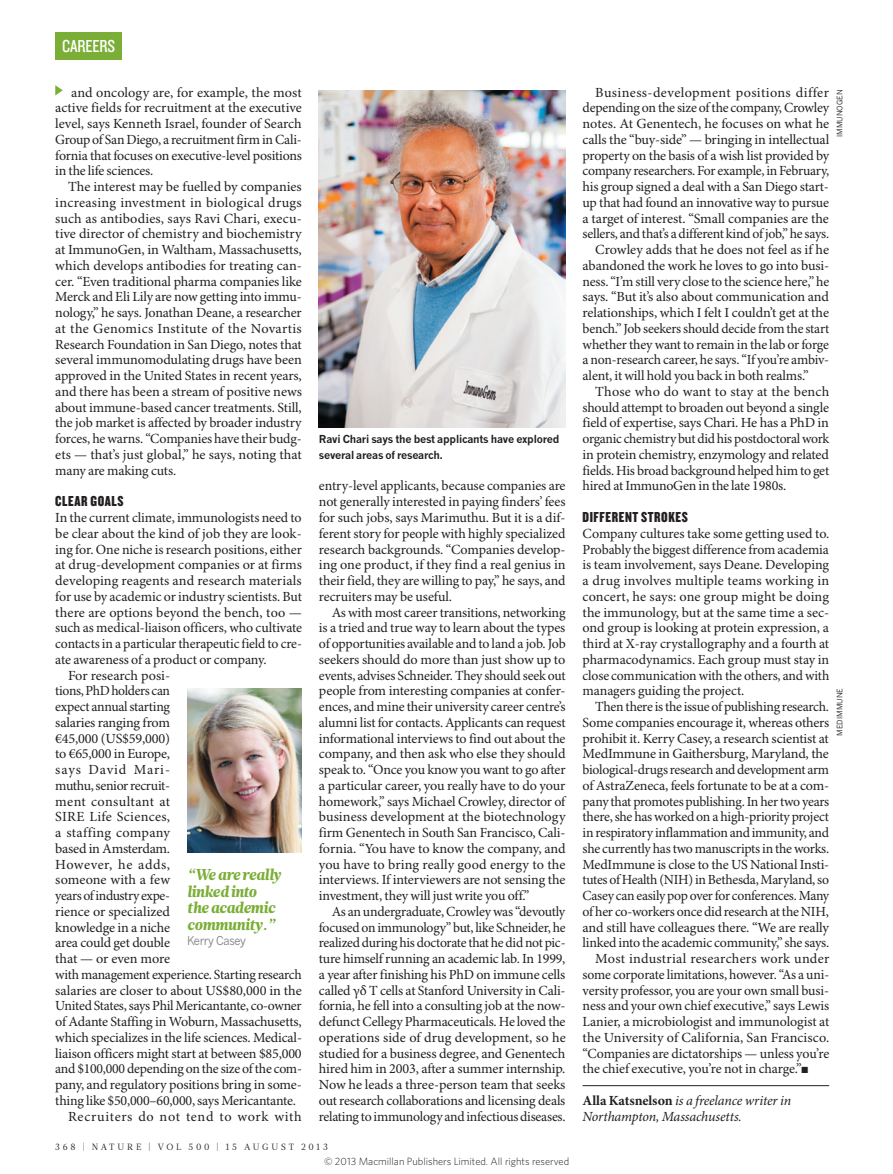
<style>
.page{position:relative;width:893px;height:1174px;background:#fff}
.page>*{position:absolute;margin:0;border:0;box-sizing:border-box;transform-origin:0 0}
.t1{font:18px "Knockout 29 Junior Ltweight";letter-spacing:-.005em;color:#fff}
.PULL_QUOTE{font:italic 900 15.75px/16.5px "Glosa Math";letter-spacing:-.015em;color:#7aae36;scale:.95 1}
.CROSSHEAD{font:15px "Knockout 69 Full Liteweight";letter-spacing:.04em;color:#231f20}
.BODY_INDENT{font:13.95px/15.8px "Minion Pro";letter-spacing:-.015em;color:#231f20;text-align:justify}
.BODY_1ST_PARA{font:13.95px/15.8px "Minion Pro";letter-spacing:-.01em;color:#231f20;text-align:justify}
.AUTHOR_DETAILS{font:italic 13.95px/15.8px "Minion Pro";letter-spacing:-.01em;color:#231f20}
.BODY_INDENT-2{font:13.95px "Minion Pro";letter-spacing:.045em;color:#231f20}
.PULL_QUOTE_ATTRIBUTI{font:12px "News Gothic MTOT";letter-spacing:-.03em;color:#808285;scale:.95 1}
.PIC_CAPTION{font:700 10.8px/15.8px "News Gothic MTOT";letter-spacing:-.02em;color:#231f20}
.t2{font:300 10.5px "Whitney";color:#231f20}
.t3{font:9px "Glosa Math";letter-spacing:.3em;color:#231f20}
.PIC_CREDIT{font:7.5px "News Gothic MTOT";color:#231f20}
.s1{font-weight:700;font-style:normal}
</style>
<div class="page">
<div style="left:55px;top:32px;width:67px;height:27px;background:#7aae36"></div>
<hr style="left:583px;top:1085px;width:246px;height:1px;background:#231f20">
<svg style="left:55px;top:85px;width:8px;height:10px"></svg>
<img style="left:319px;top:90px;width:247px;height:337px">
<img style="left:187px;top:688px;width:115px;height:165px">
<p class="t1" style="left:62px;top:34px;width:55px">CAREERS</p>
<p class="BODY_INDENT" style="left:55px;top:85px;width:248px;text-indent:16px">and oncology are, for example, the most active fields for recruitment at the executive level, says Kenneth Israel, founder of Search Group of San Diego, a recruitment firm in Cali&shy;fornia that focuses on executive-level positions in the life sciences.</p>
<p class="BODY_INDENT" style="left:55px;top:179px;width:248px;text-indent:13px">The interest may be fuelled by companies increasing investment in biological drugs such as antibodies, says Ravi Chari, execu&shy;tive director of chemistry and biochemistry at ImmunoGen, in Waltham, Massachusetts, which develops antibodies for treating can&shy;cer. “Even traditional pharma companies like Merck and Eli Lily are now getting into immu&shy;nology,” he says. Jonathan Deane, a researcher at the Genomics Institute of the Novartis Research Foundation in San Diego, notes that several immunomodulating drugs have been approved in the United States in recent years, and there has been a stream of positive news about immune-based cancer treatments. Still, the job market is affected by broader industry forces, he warns. “Companies have their budg&shy;ets — that’s just global,” he says, noting that many are making cuts.</p>
<p class="CROSSHEAD" style="left:55px;top:492px;width:70px">CLEAR GOALS</p>
<p class="BODY_1ST_PARA" style="left:55px;top:510px;width:248px">In the current climate, immunologists need to be clear about the kind of job they are look&shy;ing for. One niche is research positions, either at drug-development companies or at firms developing reagents and research materials for use by academic or industry scientists. But there are options beyond the bench, too — such as medical-liaison officers, who cultivate contacts in a particular therapeutic field to cre&shy;ate awareness of a product or company.</p>
<p class="BODY_INDENT" style="left:55px;top:668px;width:248px;text-align:left;text-indent:13px">For research posi-<br>tions, PhD holders can<br>expect annual starting<br>salaries ranging from<br>€45,000 (US$59,000)<br>to €65,000 in Europe,<br>says David Mari-<br>muthu, senior recruit-<br>ment consultant at<br>SIRE Life Sciences,<br>a staffing company<br>based in Amsterdam.<br>However, he adds,<br>someone with a few<br>years of industry expe-<br>rience or specialized<br>knowledge in a niche<br>area could get double<br>that — or even more<br>with management experience. Starting research salaries are closer to about US$80,000 in the<br>United States, says Phil Mericantante, co-owner of Adante Staffing in Woburn, Massachusetts, which specializes in the life sciences. Medical&shy;liaison officers might start at between $85,000 and $100,000 depending on the size of the com&shy;pany, and regulatory positions bring in some&shy;thing like $50,000–60,000, says Mericantante.</p>
<p class="BODY_INDENT-2" style="left:68px;top:1107px;width:235px">Recruiters do not tend to work with</p>
<p class="PULL_QUOTE" style="left:187px;top:867px;width:101px">“We are really linked into the academic community.”</p>
<p class="PULL_QUOTE_ATTRIBUTI" style="left:187px;top:933px;width:64px">Kerry Casey</p>
<p class="PIC_CAPTION" style="left:319px;top:431px;width:242px">Ravi Chari says the best applicants have explored several areas of research.</p>
<p class="BODY_INDENT" style="left:319px;top:479px;width:248px">entry-level applicants, because companies are not generally interested in paying finders’ fees for such jobs, says Marimuthu. But it is a dif&shy;ferent story for people with highly specialized research backgrounds. “Companies develop&shy;ing one product, if they find a real genius in their field, they are willing to pay,” he says, and recruiters may be useful.</p>
<p class="BODY_INDENT" style="left:319px;top:605px;width:248px;text-indent:13px">As with most career transitions, networking is a tried and true way to learn about the types of opportunities available and to land a job. Job seekers should do more than just show up to events, advises Schneider. They should seek out people from interesting companies at confer&shy;ences, and mine their university career centre’s alumni list for contacts. Applicants can request informational interviews to find out about the company, and then ask who else they should speak to. “Once you know you want to go after a particular career, you really have to do your homework,” says Michael Crowley, director of business development at the biotechnology firm Genentech in South San Francisco, Cali&shy;fornia. “You have to know the company, and you have to bring really good energy to the interviews. If interviewers are not sensing the investment, they will just write you off.”</p>
<p class="BODY_INDENT" style="left:319px;top:904px;width:248px;text-indent:13px">As an undergraduate, Crowley was “devoutly focused on immunology” but, like Schneider, he realized during his doctorate that he did not pic&shy;ture himself running an academic lab. In 1999, a year after finishing his PhD on immune cells called γδ T cells at Stanford University in Cali&shy;fornia, he fell into a consulting job at the now&shy;defunct Cellegy Pharmaceuticals. He loved the operations side of drug development, so he studied for a business degree, and Genentech hired him in 2003, after a summer internship.<br>Now he leads a three-person team that seeks out research collaborations and licensing deals relating to immunology and infectious diseases.</p>
<p class="t3" style="left:55px;top:1141px;width:274px">368 | NATURE | VOL 500 | 15 AUGUST 2013</p>
<p class="t2" style="left:324px;top:1154px;width:247px">© 2013 Macmillan Publishers Limited. All rights reserved</p>
<p class="BODY_INDENT" style="left:583px;top:85px;width:248px;text-indent:13px">Business-development positions differ depending on the size of the company, Crowley notes. At Genentech, he focuses on what he calls the “buy-side” — bringing in intellectual property on the basis of a wish list provided by company researchers. For example, in February, his group signed a deal with a San Diego start&shy;up that had found an innovative way to pursue a target of interest. “Small companies are the sellers, and that’s a different kind of job,” he says.</p>
<p class="BODY_INDENT" style="left:583px;top:242px;width:248px;text-indent:13px">Crowley adds that he does not feel as if he abandoned the work he loves to go into busi&shy;ness. “I’m still very close to the science here,” he says. “But it’s also about communication and relationships, which I felt I couldn’t get at the bench.” Job seekers should decide from the start whether they want to remain in the lab or forge a non-research career, he says. “If you’re ambiv&shy;alent, it will hold you back in both realms.”</p>
<p class="BODY_INDENT" style="left:583px;top:384px;width:248px;text-indent:13px">Those who do want to stay at the bench should attempt to broaden out beyond a single field of expertise, says Chari. He has a PhD in organic chemistry but did his postdoctoral work in protein chemistry, enzymology and related fields. His broad background helped him to get hired at ImmunoGen in the late 1980s.</p>
<p class="CROSSHEAD" style="left:583px;top:507px;width:107px">DIFFERENT STROKES</p>
<p class="BODY_1ST_PARA" style="left:583px;top:526px;width:248px">Company cultures take some getting used to.<br>Probably the biggest difference from academia is team involvement, says Deane. Developing a drug involves multiple teams working in concert, he says: one group might be doing the immunology, but at the same time a sec&shy;ond group is looking at protein expression, a third at X-ray crystallography and a fourth at pharmacodynamics. Each group must stay in close communication with the others, and with managers guiding the project.</p>
<p class="BODY_INDENT" style="left:583px;top:699px;width:248px;text-indent:13px">Then there is the issue of publishing research.<br>Some companies encourage it, whereas others prohibit it. Kerry Casey, a research scientist at MedImmune in Gaithersburg, Maryland, the biological-drugs research and development arm of AstraZeneca, feels fortunate to be at a com&shy;pany that promotes publishing. In her two years there, she has worked on a high-priority project in respiratory inflammation and immunity, and she currently has two manuscripts in the works.<br>MedImmune is close to the US National Insti&shy;tutes of Health (NIH) in Bethesda, Maryland, so Casey can easily pop over for conferences. Many of her co-workers once did research at the NIH, and still have colleagues there. “We are really linked into the academic community,” she says.</p>
<p class="BODY_INDENT" style="left:583px;top:951px;width:248px;text-indent:13px">Most industrial researchers work under some corporate limitations, however. “As a uni&shy;versity professor, you are your own small busi&shy;ness and your own chief executive,” says Lewis Lanier, a microbiologist and immunologist at the University of California, San Francisco. “Companies are dictatorships — unless you’re the chief executive, you’re not in charge.”■</p>
<p class="AUTHOR_DETAILS" style="left:583px;top:1093px;width:210px"><span class="s1">Alla Katsnelson</span> is a freelance writer in<br>Northampton, Massachusetts.</p>
<p class="PIC_CREDIT" style="left:835px;top:137px;width:49px;rotate:-90deg">IMMUNOGEN</p>
<p class="PIC_CREDIT" style="left:835px;top:735px;width:49px;rotate:-90deg">MEDIMMUNE</p>
</div>
